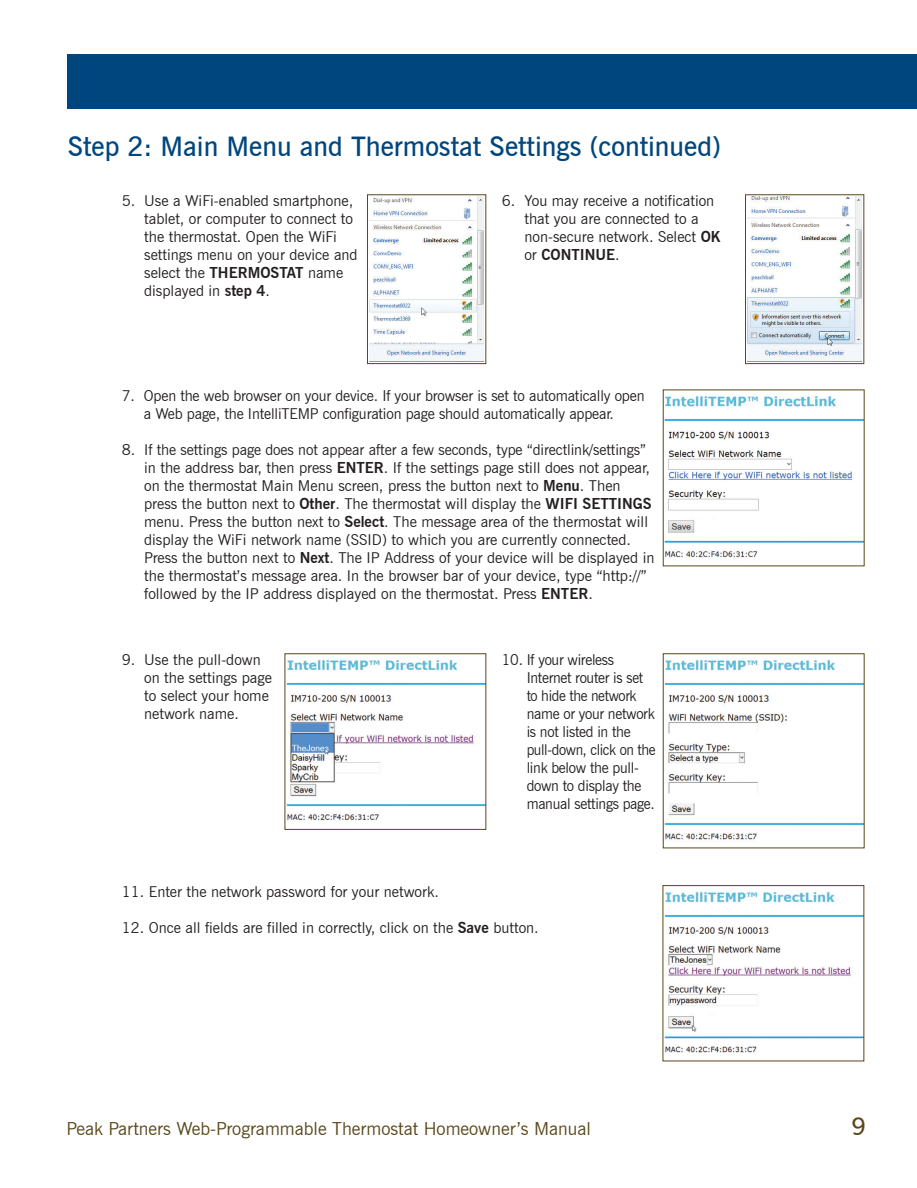
<style>
.page{position:relative;width:917px;height:1188px;background:#fff}
.page>*{position:absolute;margin:0;border:0;box-sizing:border-box;transform-origin:0 0}
.t1{font:600 27px "News Gothic BT";color:#00467e}
.t2{font:600 24px "News Gothic BT";color:#5a471a}
.t3{font:18px "News Gothic BT";color:#5a471a}
.t4{font:15px/18px "News Gothic BT";color:#231f20}
.t5{font:15px/18px "News Gothic BT";letter-spacing:-.02em;color:#231f20;scale:.96 1}
.s1{font-weight:700}
</style>
<div class="page">
<div style="left:68px;top:55px;width:849px;height:54px;background:#00467e"></div>
<img style="left:369px;top:197px;width:115px;height:164px">
<div style="left:367px;top:194px;width:119px;height:170px;border:1px solid #5a471a"></div>
<img style="left:665px;top:396px;width:197px;height:162px">
<img style="left:287px;top:660px;width:197px;height:160px">
<div style="left:285px;top:653px;width:201px;height:177px;border:1px solid #5a471a"></div>
<img style="left:747px;top:197px;width:114px;height:164px">
<div style="left:745px;top:194px;width:119px;height:170px;border:1px solid #5a471a"></div>
<img style="left:665px;top:660px;width:197px;height:180px">
<div style="left:663px;top:653px;width:201px;height:195px;border:1px solid #5a471a"></div>
<img style="left:665px;top:892px;width:197px;height:161px">
<h1 class="t1" style="left:68px;top:130px;width:655px">Step 2: Main Menu and Thermostat Settings (continued)</h1>
<p class="t4" style="left:144px;top:191px;width:215px;text-indent:-22px">5. Use a WiFi-enabled smartphone, tablet, or computer to connect to the thermostat. Open the WiFi settings menu on your device and select the <span class="s1">THERMOSTAT</span> name displayed in <span class="s1">step 4</span>.</p>
<p class="t4" style="left:524px;top:191px;width:198px;text-indent:-22px">6. You may receive a notification that you are connected to a non-secure network. Select <span class="s1">OK </span>or <span class="s1">CONTINUE</span>.</p>
<p class="t4" style="left:122px;top:386px;width:524px;text-align:center">7. Open the web browser on your device. If your browser is set to automatically open a Web page, the IntelliTEMP configuration page should automatically appear.</p>
<p class="t4" style="left:144px;top:440px;width:512px;text-indent:-22px">8. If the settings page does not appear after a few seconds, type “directlink/settings” in the address bar, then press <span class="s1">ENTER</span>. If the settings page still does not appear, on the thermostat Main Menu screen, press the button next to <span class="s1">Menu</span>. Then press the button next to <span class="s1">Other</span>. The thermostat will display the <span class="s1">WIFI SETTINGS </span>menu. Press the button next to <span class="s1">Select</span>. The message area of the thermostat will display the WiFi network name (SSID) to which you are currently connected.<br>Press the button next to <span class="s1">Next</span>. The IP Address of your device will be displayed in the thermostat’s message area. In the browser bar of your device, type “http://” followed by the IP address displayed on the thermostat. Press <span class="s1">ENTER</span>.</p>
<p class="t4" style="left:144px;top:651px;width:129px;text-indent:-22px">9. Use the pull-down on the settings page to select your home network name.</p>
<p class="t5" style="left:527px;top:651px;width:136px;text-indent:-25px">10. If your wireless<br>Internet router is set to hide the network name or your network is not listed in the pull-down, click on the link below the pull&shy;down to display the manual settings page.</p>
<p class="t4" style="left:122px;top:883px;width:319px">11. Enter the network password for your network.</p>
<p class="t4" style="left:122px;top:919px;width:418px">12. Once all fields are filled in correctly, click on the <span class="s1">Save</span> button.</p>
<p class="t3" style="left:66px;top:1118px;width:526px">Peak Partners Web-Programmable Thermostat Homeowner’s Manual</p>
<h2 class="t2" style="left:852px;top:1112px;width:16px">9</h2>
</div>
